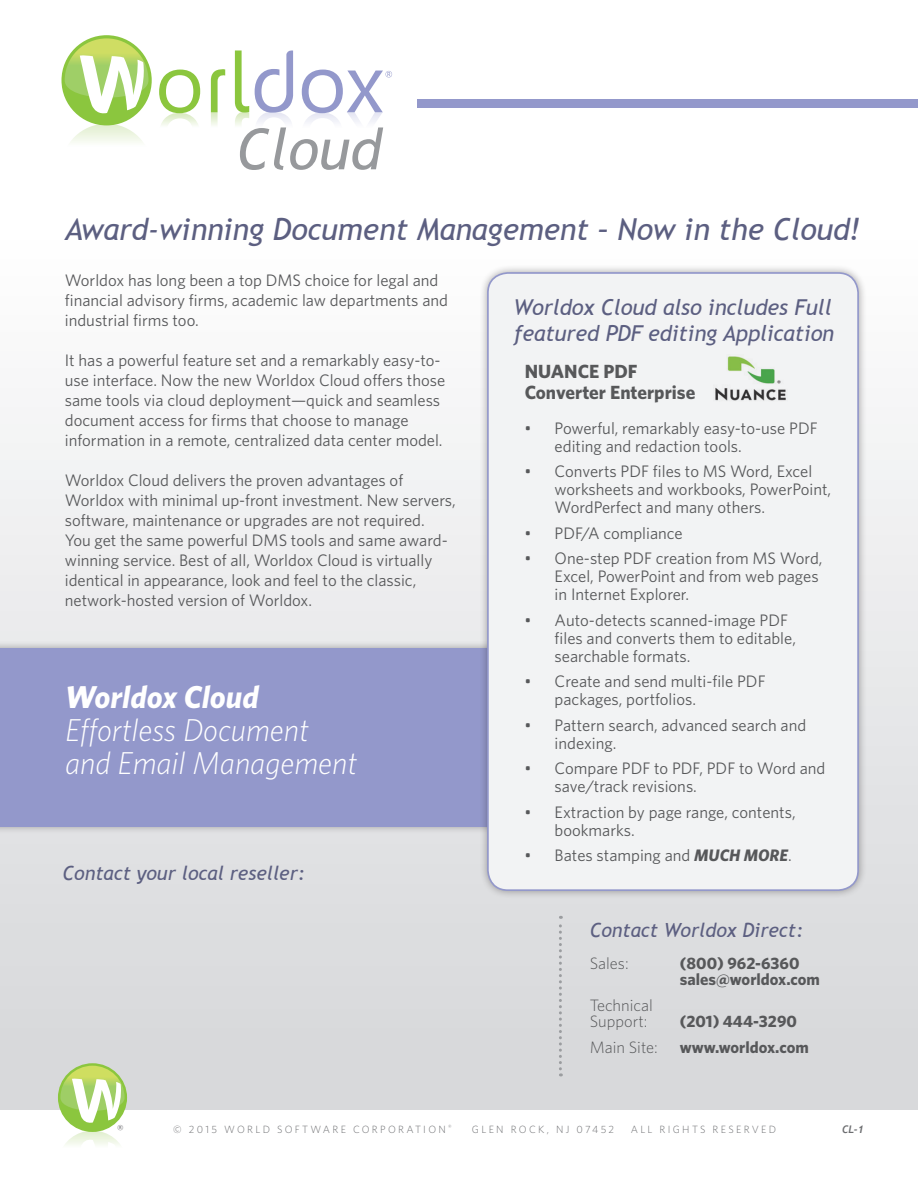
<style>
.page{position:relative;width:918px;height:1188px;background:#fff}
.page>*{position:absolute;margin:0;border:0;box-sizing:border-box;transform-origin:0 0}
.t1{font:italic 300 31.65px/33px "Whitney";color:#fff}
.t2{font:italic 700 31.65px "Whitney";color:#fff}
.t3{font:italic 30.3px "Trebuchet MS";letter-spacing:-.005em;color:#5c5f81}
.t4{font:italic 21.9px/25.2px "Trebuchet MS";letter-spacing:-.005em;color:#5c5f81}
.t5{font:italic 19.5px "Trebuchet MS";color:#5c5f81}
.t6{font:700 19.05px/20.7px "Whitney";color:#57585a}
.t7{font:16.65px/20px "Whitney";color:#57585a}
.t8{font:700 16.5px/16.5px "Whitney";color:#57585a}
.t9{font:300 16.5px/16.5px "Whitney";color:#57585a}
.t10{font:11.55px "Whitney";color:#636366}
.t11{font:300 10.5px "Whitney";letter-spacing:.22em;color:#6c6d70}
.t12{font:italic 700 10.5px "Trebuchet";color:#6c6d70}
.s1{font-weight:700;font-style:italic}
</style>
<div class="page">
<div style="left:417px;top:99px;width:501px;height:9px;background:#9398cb"></div>
<div style="left:0;top:186px;width:918px;height:923px;background:linear-gradient(to bottom,#fff,#d4d6d8)"></div>
<svg style="left:65px;top:1131px;width:55px;height:14px"></svg>
<div style="left:58px;top:1063px;width:69px;height:69px;background:#8bc63e;border-radius:50%"></div>
<svg style="left:60px;top:1066px;width:65px;height:58px"></svg>
<svg style="left:559px;top:916px;width:3px;height:160px"></svg>
<div style="left:0;top:640px;width:569px;height:195px;background:#231f20;opacity:.4"></div>
<div style="left:0;top:648px;width:561px;height:178px;background:#9398cb"></div>
<div style="left:479px;top:264px;width:388px;height:635px;background:#231f20;opacity:.4"></div>
<div style="left:488px;top:273px;width:370px;height:617px;background:#f2f3f4;border-radius:20px"></div>
<div style="left:487px;top:272px;width:372px;height:619px;border:2px solid #9398cb;border-radius:20px"></div>
<img style="left:715px;top:356px;width:71px;height:45px">
<svg style="left:62px;top:124px;width:90px;height:89px"></svg>
<div style="left:62px;top:35px;width:90px;height:90px;background:#8bc63e;border-radius:50%"></div>
<svg style="left:65px;top:38px;width:84px;height:77px"></svg>
<svg style="left:159px;top:50px;width:233px;height:120px"></svg>
<h2 class="t3" style="left:65px;top:212px;width:798px">Award-winning Document Management – Now in the Cloud!</h2>
<p class="t7" style="left:65px;top:270px;width:385px">Worldox has long been a top DMS choice for legal and financial advisory firms, academic law departments and industrial firms too.</p>
<p class="t7" style="left:65px;top:350px;width:382px">It has a powerful feature set and a remarkably easy-to&shy;use interface. Now the new Worldox Cloud offers those same tools via cloud deployment—quick and seamless document access for firms that choose to manage information in a remote, centralized data center model.</p>
<p class="t7" style="left:65px;top:470px;width:393px">Worldox Cloud delivers the proven advantages of Worldox with minimal up-front investment. New servers, software, maintenance or upgrades are not required.<br>You get the same powerful DMS tools and same award&shy;winning service. Best of all, Worldox Cloud is virtually identical in appearance, look and feel to the classic, network-hosted version of Worldox.</p>
<h1 class="t2" style="left:65px;top:678px;width:195px">Worldox Cloud</h1>
<h1 class="t1" style="left:65px;top:713px;width:294px">Effortless Document and Email Management</h1>
<p class="t5" style="left:63px;top:862px;width:244px">Contact your local reseller:</p>
<h3 class="t4" style="left:514px;top:295px;width:322px">Worldox Cloud also includes Full featured PDF editing Application</h3>
<p class="t6" style="left:525px;top:361px;width:172px">NUANCE PDF<br>Converter Enterprise</p>
<p class="t7" style="left:555px;top:419px;width:265px;line-height:18px;text-indent:-30px">• Powerful, remarkably easy-to-use PDF editing and redaction tools.</p>
<p class="t7" style="left:555px;top:462px;width:278px;line-height:18px;text-indent:-30px">• Converts PDF files to MS Word, Excel worksheets and workbooks, PowerPoint,<br>WordPerfect and many others.</p>
<p class="t7" style="left:525px;top:523px;width:160px">• PDF/A compliance</p>
<p class="t7" style="left:555px;top:549px;width:269px;line-height:18px;text-indent:-30px">• One-step PDF creation from MS Word,<br>Excel, PowerPoint and from web pages in Internet Explorer.</p>
<p class="t7" style="left:555px;top:611px;width:243px;line-height:18px;text-indent:-30px">• Auto-detects scanned-image PDF files and converts them to editable, searchable formats.</p>
<p class="t7" style="left:555px;top:672px;width:212px;line-height:18px;text-indent:-30px">• Create and send multi-file PDF packages, portfolios.</p>
<p class="t7" style="left:555px;top:716px;width:253px;line-height:18px;text-indent:-30px">• Pattern search, advanced search and indexing.</p>
<p class="t7" style="left:555px;top:759px;width:272px;line-height:18px;text-indent:-30px">• Compare PDF to PDF, PDF to Word and save/track revisions.</p>
<p class="t7" style="left:555px;top:803px;width:243px;line-height:18px;text-indent:-30px">• Extraction by page range, contents, bookmarks.</p>
<p class="t7" style="left:525px;top:845px;width:269px">• Bates stamping and <span class="s1">MUCH MORE</span>.</p>
<p class="t5" style="left:590px;top:919px;width:215px">Contact Worldox Direct:</p>
<p class="t9" style="left:590px;top:955px;width:40px">Sales:</p>
<p class="t8" style="left:680px;top:954px;width:142px">(800) 962-6360 sales@worldox.com</p>
<p class="t9" style="left:590px;top:997px;width:65px">Technical<br>Support:</p>
<p class="t8" style="left:680px;top:1013px;width:119px">(201) 444-3290</p>
<p class="t9" style="left:590px;top:1039px;width:70px">Main Site:</p>
<p class="t8" style="left:680px;top:1038px;width:130px">www.worldox.com</p>
<p class="t10" style="left:117px;top:1122px;width:8px">®</p>
<p class="t11" style="left:173px;top:1123px;width:280px">© 2015 WORLD SOFTWARE CORPORATION <sup>®</sup></p>
<p class="t11" style="left:472px;top:1123px;width:144px">GLEN ROCK, NJ 07452</p>
<p class="t11" style="left:631px;top:1123px;width:147px">ALL RIGHTS RESERVED</p>
<p class="t12" style="left:842px;top:1123px;width:23px">CL-1</p>
</div>
